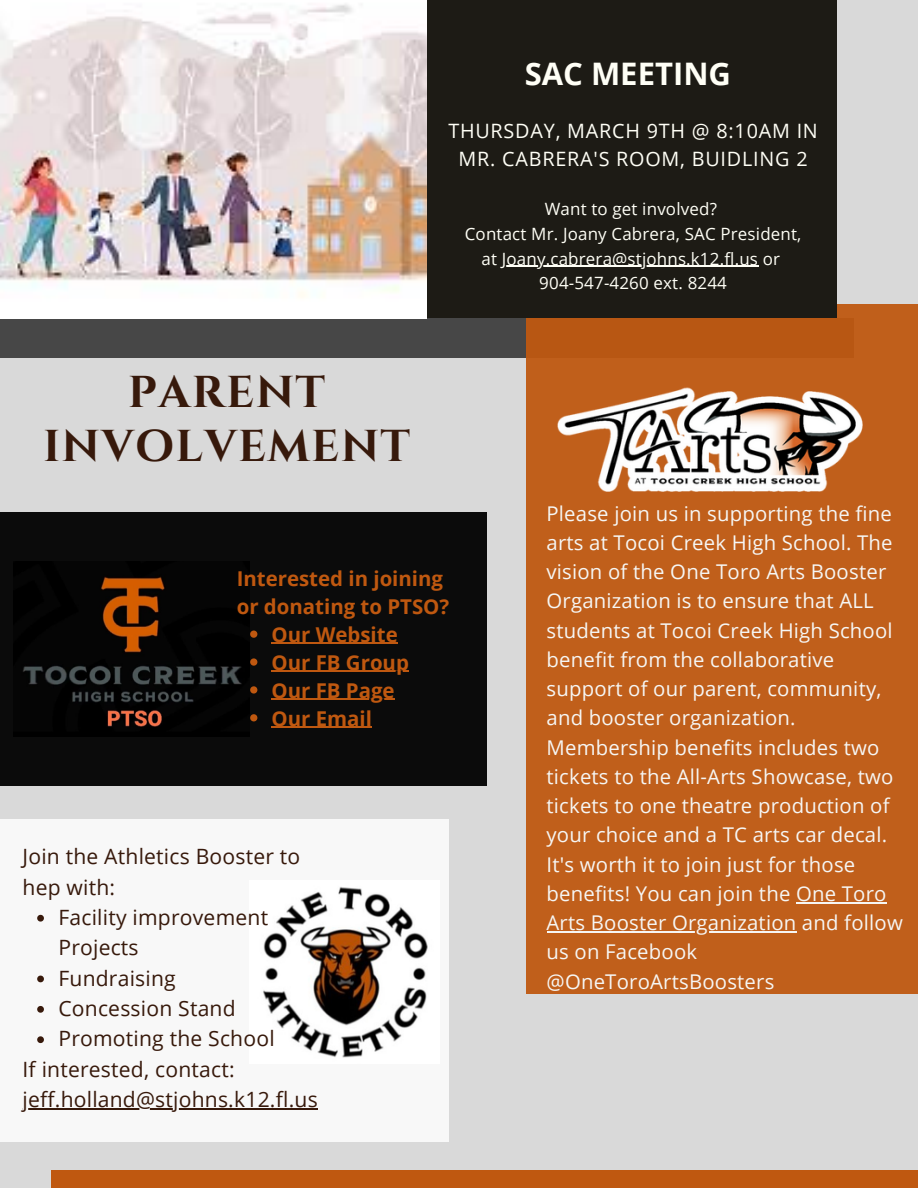
<style>
.page{position:relative;width:918px;height:1188px;background:#d9d9d9}
.page>*{position:absolute;margin:0;border:0;box-sizing:border-box;transform-origin:0 0}
.t1{font:700 44.55px/54px "Cinzel";letter-spacing:.03em;color:#37190b;text-align:center}
.t2{font:700 31.05px "Open Sans";color:#fffff6}
.t3{font:21.15px/30.3px "Open Sans";letter-spacing:.01em;color:#37190b}
.t4{font:20.4px/29.2px "Open Sans";letter-spacing:.01em;color:#f6f6f4}
.t5{font:700 20.4px/27.9px "Open Sans";color:#bf5810}
.t6{font:19.8px/28.2px "Open Sans";letter-spacing:.04em;color:#fffff6;text-align:center}
.t7{font:16.95px/24.8px "Open Sans";letter-spacing:.01em;color:#fffff6;text-align:center}
</style>
<div class="page">
<div style="left:0;top:820px;width:449px;height:322px;background:#fafafa"></div>
<div style="left:51px;top:1171px;width:867px;height:17px;background:#bf5810"></div>
<div style="left:0;top:318px;width:854px;height:40px;background:#474747"></div>
<div style="left:526px;top:304px;width:392px;height:690px;background:#c05f1b"></div>
<div style="left:397px;top:0;width:440px;height:318px;background:#1d1b15"></div>
<img style="left:558px;top:387px;width:305px;height:105px">
<img style="left:263px;top:887px;width:165px;height:171px">
<div style="left:0;top:513px;width:487px;height:273px;background:#0b0b0b"></div>
<img style="left:14px;top:561px;width:235px;height:176px">
<img style="left:0;top:0;width:426px;height:319px">
<hr style="left:796px;top:902px;width:91px;height:1px;background:#f6f6f4">
<hr style="left:547px;top:931px;width:249px;height:1px;background:#f6f6f4">
<hr style="left:502px;top:266px;width:256px;height:1px;background:#fffff6">
<svg style="left:37px;top:915px;width:7px;height:7px"></svg>
<svg style="left:37px;top:976px;width:7px;height:6px"></svg>
<svg style="left:37px;top:1006px;width:7px;height:7px"></svg>
<svg style="left:37px;top:1036px;width:7px;height:7px"></svg>
<hr style="left:23px;top:1108px;width:295px;height:1px;background:#37190b">
<svg style="left:250px;top:631px;width:7px;height:7px"></svg>
<hr style="left:271px;top:643px;width:127px;height:1px;background:#bf5810">
<svg style="left:250px;top:658px;width:7px;height:8px"></svg>
<hr style="left:271px;top:671px;width:138px;height:1px;background:#bf5810">
<svg style="left:250px;top:686px;width:7px;height:8px"></svg>
<hr style="left:271px;top:699px;width:124px;height:1px;background:#bf5810">
<svg style="left:250px;top:714px;width:7px;height:7px"></svg>
<hr style="left:271px;top:727px;width:101px;height:1px;background:#bf5810">
<h2 class="t2" style="left:525px;top:52px;width:208px">SAC MEETING</h2>
<p class="t6" style="left:448px;top:116px;width:371px">THURSDAY, MARCH 9TH @ 8:10AM IN<br>MR. CABRERA'S ROOM, BUIDLING 2</p>
<p class="t7" style="left:465px;top:196px;width:338px">Want to get involved?<br>Contact Mr. Joany Cabrera, SAC President, at Joany.cabrera@stjohns.k12.fl.us or<br>904-547-4260 ext. 8244</p>
<h1 class="t1" style="left:43px;top:367px;width:369px">PARENT<br>INVOLVEMENT</h1>
<p class="t5" style="left:237px;top:564px;width:214px">Interested in joining or donating to PTSO?</p>
<p class="t5" style="left:271px;top:620px;width:139px">Our Website<br>Our FB Group<br>Our FB Page<br>Our Email</p>
<p class="t3" style="left:23px;top:841px;width:279px">Join the Athletics Booster to hep with:</p>
<p class="t3" style="left:58px;top:902px;width:218px">Facility improvement<br>Projects<br>Fundraising<br>Concession Stand<br>Promoting the School</p>
<p class="t3" style="left:23px;top:1053px;width:297px">If interested, contact: jeff.holland@stjohns.k12.fl.us</p>
<p class="t4" style="left:547px;top:498px;width:358px">Please join us in supporting the fine arts at Tocoi Creek High School. The vision of the One Toro Arts Booster<br>Organization is to ensure that ALL students at Tocoi Creek High School benefit from the collaborative support of our parent, community, and booster organization.<br>Membership benefits includes two tickets to the All-Arts Showcase, two tickets to one theatre production of your choice and a TC arts car decal.<br>It's worth it to join just for those benefits! You can join the One Toro<br>Arts Booster Organization and follow us on Facebook @OneToroArtsBoosters</p>
</div>
